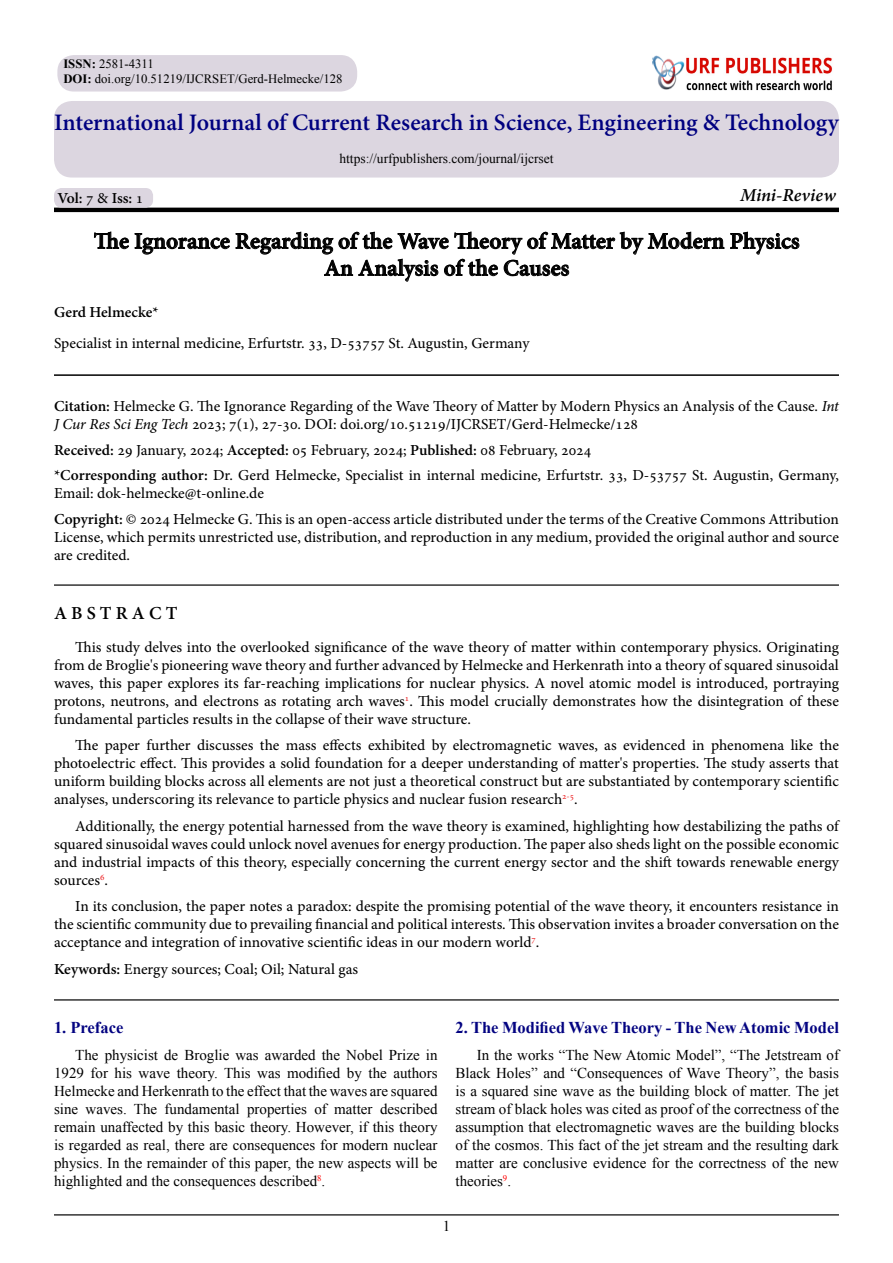
<style>
.page{position:relative;width:893px;height:1263px;background:#fff}
.page>*{position:absolute;margin:0;border:0;box-sizing:border-box;transform-origin:0 0}
.t1{font:700 23.25px "Adobe Hebrew";color:#000080}
.t2{font:700 22.5px/27px "Adobe Hebrew";color:#000;text-align:center}
.t3{font:italic 700 18px "Adobe Hebrew";color:#000}
.t4{font:700 18px "Adobe Hebrew";letter-spacing:.23em;color:#000}
.t5{font:700 16.5px "Times New Roman";color:#030381}
.t6{font:15px/18px "Adobe Hebrew";color:#000}
.t7{font:15px/18px "Times New Roman";color:#000;text-align:right}
.t8{font:700 15px "Adobe Hebrew";letter-spacing:-.005em;color:#000}
.t9{font:13.5px "Times New Roman";color:#000}
.t10{font:12.75px/15.3px "Times New Roman";color:#000}
.t11{font:8.7px "Adobe Hebrew";color:#ed2124}
.t12{font:8.7px "Times New Roman";color:#f00}
.s1{font-weight:700}
.s2{font-weight:400}
.s3{font-style:italic}
.s4{font-size:15px;color:#000}
</style>
<div class="page">
<hr style="left:54px;top:208px;width:785px;height:4px;background:#000">
<svg style="left:94px;top:231px;width:706px;height:51px"></svg>
<hr style="left:54px;top:374px;width:785px;height:2px;background:#000">
<hr style="left:54px;top:584px;width:785px;height:2px;background:#000">
<hr style="left:54px;top:1214px;width:785px;height:1px;background:#000">
<div style="left:54px;top:188px;width:99px;height:20px;background:#dcd6e0;border-radius:8px"></div>
<div style="left:54px;top:101px;width:785px;height:77px;background:#dcd6e0;border-radius:18px"></div>
<hr style="left:54px;top:999px;width:785px;height:1px;background:#000">
<img style="left:697px;top:57px;width:135px;height:33px">
<div style="left:641px;top:44px;width:56px;height:46px;background:#000;opacity:.5"></div>
<div style="left:642px;top:46px;width:50px;height:44px;background:#fff"></div>
<div style="left:651px;top:55px;width:44px;height:35px;background:#000;opacity:.75"></div>
<div style="left:57px;top:55px;width:300px;height:37px;background:#dcd6e0;border-radius:17px"></div>
<p class="t10" style="left:63px;top:56px;width:281px"><span class="s1">ISSN:</span> 2581-4311<br><span class="s1">DOI:</span> doi.org/10.51219/IJCRSET/Gerd-Helmecke/128</p>
<h1 class="t1" style="left:54px;top:108px;width:786px">International Journal of Current Research in Science, Engineering &amp; Technology</h1>
<p class="t8" style="left:57px;top:189px;width:87px">Vol <span class="s2">7</span>: <span class="s2">&amp;</span> Iss <span class="s2">1</span>:</p>
<p class="t9" style="left:339px;top:149px;width:216px">https://urfpublishers.com/journal/ijcrset</p>
<p class="t3" style="left:740px;top:184px;width:97px">Mini-Review</p>
<h2 class="t2" style="left:94px;top:228px;width:707px">The Ignorance Regarding of the Wave Theory of Matter by Modern Physics<br>An Analysis of the Causes</h2>
<p class="t8" style="left:54px;top:303px;width:106px">Gerd Helmecke*</p>
<p class="t6" style="left:54px;top:334px;width:477px">Specialist in internal medicine, Erfurtstr. 33, D-53757 St. Augustin, Germany</p>
<p class="t6" style="left:54px;top:397px;width:786px"><span class="s1">Citation:</span> Helmecke G. The Ignorance Regarding of the Wave Theory of Matter by Modern Physics an Analysis of the Cause. <span class="s3">Int<br>J Cur Res Sci Eng Tech</span> 2023 , )1(7; 27-30. DOI: doi.org/10.51219/IJCRSET/Gerd-Helmecke/128</p>
<p class="t6" style="left:54px;top:438px;width:786px;line-height:24.3px"><span class="s1">Received:</span> 29 January, 2024; <span class="s1">Accepted:</span> 05 February, 2024; <span class="s1">Published:</span> 08 February, 2024<br><span class="s1">*Corresponding author:</span> Dr. Gerd Helmecke, Specialist in internal medicine, Erfurtstr. 33, D-53757 St. Augustin, Germany,</p>
<p class="t6" style="left:54px;top:479px;width:786px;line-height:26.5px">Email: dok-helmecke@ -t online.de<br><span class="s1">Copyright:</span> © 2024 Helmecke G. This is an open-access article distributed under the terms of the Creative Commons Attribution</p>
<p class="t6" style="left:54px;top:528px;width:786px">License, which permits unrestricted use, distribution, and reproduction in any medium, provided the original author and source are credited.</p>
<p class="t4" style="left:54px;top:602px;width:125px">AB TS RACT</p>
<p class="t6" style="left:54px;top:638px;width:787px;text-align:justify;text-indent:21px">This study delves into the overlooked significance of the wave theory of matter within contemporary physics. Originating from de Broglie s' pioneering wave theory and further advanced by Helmecke and Herkenrath into a theory of squared sinusoidal waves, this paper explores its far-reaching implications for nuclear physics A. novel atomic model is introduced, portraying</p>
<p class="t11" style="left:405px;top:693px;width:6px">1</p>
<p class="t6" style="left:54px;top:692px;width:786px">protons, neutrons, and electrons as rotating arch waves . This model crucially demonstrates how the disintegration of these fundamental particles results in the collapse of their wave structure.</p>
<p class="t6" style="left:54px;top:736px;width:786px;text-align:justify;text-indent:21px">The paper further discusses the mass effects exhibited by electromagnetic waves, as evidenced in phenomena like the photoelectric effect. This provides a solid foundation for a deeper understanding of matter s' properties. The study asserts that uniform building blocks across all elements are not just a theoretical construct but are substantiated by contemporary scientific</p>
<p class="t11" style="left:562px;top:791px;width:17px">2-5<span class="s4">.</span></p>
<p class="t6" style="left:75px;top:786px;width:765px;line-height:26.5px;text-indent:-21px">analyses, underscoring its relevance to particle physics and nuclear fusion research<br>Additionally, the energy potential harnessed from the wave theory is examined, highlighting how destabilizing the paths of</p>
<p class="t6" style="left:54px;top:835px;width:786px">squared sinusoidal waves could unlock novel avenues for energy production. The paper also sheds light on the possible economic and industrial impacts of this theory, especially concerning the current energy sector and the shift towards renewable energy</p>
<p class="t11" style="left:100px;top:872px;width:6px">6</p>
<p class="t6" style="left:75px;top:867px;width:765px;line-height:26.5px;text-indent:-21px">sources .<br>In its conclusion, the paper notes a paradox: despite the promising potential of the wave theory it, encounters resistance in</p>
<p class="t6" style="left:54px;top:915px;width:787px">the scientific community due to prevailing financial and political interests. This observation invites a broader conversation on the</p>
<p class="t11" style="left:531px;top:934px;width:6px">7</p>
<p class="t6" style="left:54px;top:929px;width:487px;line-height:26.5px">acceptance and integration of innovative scientific ideas in our modern world .<br><span class="s1">Keywords:</span> Energy sources; Coal; Oil; Natural gas</p>
<p class="t5" style="left:54px;top:1016px;width:71px">1. Preface</p>
<p class="t7" style="left:54px;top:1045px;width:385px">The physicist de Broglie was awarded the Nobel Prize in 1929 for his wave theory. This was modified by the authors Helmecke and Herkenrath to the effect that the waves are squared described</p>
<p class="t7" style="left:54px;top:1099px;width:385px;text-align:left">sine<br>remain unaffected by this basic theory. However if, this theory is regarded as real, there are consequences for modern nuclear physics. In the remainder of this paper, the new aspects will be</p>
<p class="t12" style="left:317px;top:1172px;width:6px">8</p>
<p class="t7" style="left:134px;top:1099px;width:25px">The</p>
<p class="t7" style="left:165px;top:1099px;width:76px">fundamental</p>
<p class="t7" style="left:247px;top:1099px;width:61px">properties</p>
<p class="t7" style="left:314px;top:1099px;width:14px">of</p>
<p class="t7" style="left:334px;top:1099px;width:40px">matter</p>
<p class="t7" style="left:86px;top:1099px;width:43px">waves.</p>
<p class="t7" style="left:54px;top:1171px;width:273px">highlighted and the consequences described .</p>
<p class="t5" style="left:455px;top:1016px;width:385px">2. The Modified Wave Theory - The New Atomic Model</p>
<p class="t7" style="left:455px;top:1045px;width:385px;text-align:justify;text-indent:21px">In the works “The New Atomic Model “, ” The Jetstream of Black Holes” and “Consequences of Wave Theory ,” the basis is a squared sine wave as the building block of matter. The jet stream of black holes was cited as proof of the correctness of the assumption that electromagnetic waves are the building blocks of the cosmos. This fact of the jet stream and the resulting dark matter are conclusive evidence for the correctness of the new</p>
<p class="t12" style="left:503px;top:1172px;width:6px">9</p>
<p class="t7" style="left:455px;top:1171px;width:57px">theories .</p>
<p class="t7" style="left:443px;top:1217px;width:9px">1</p>
</div>
